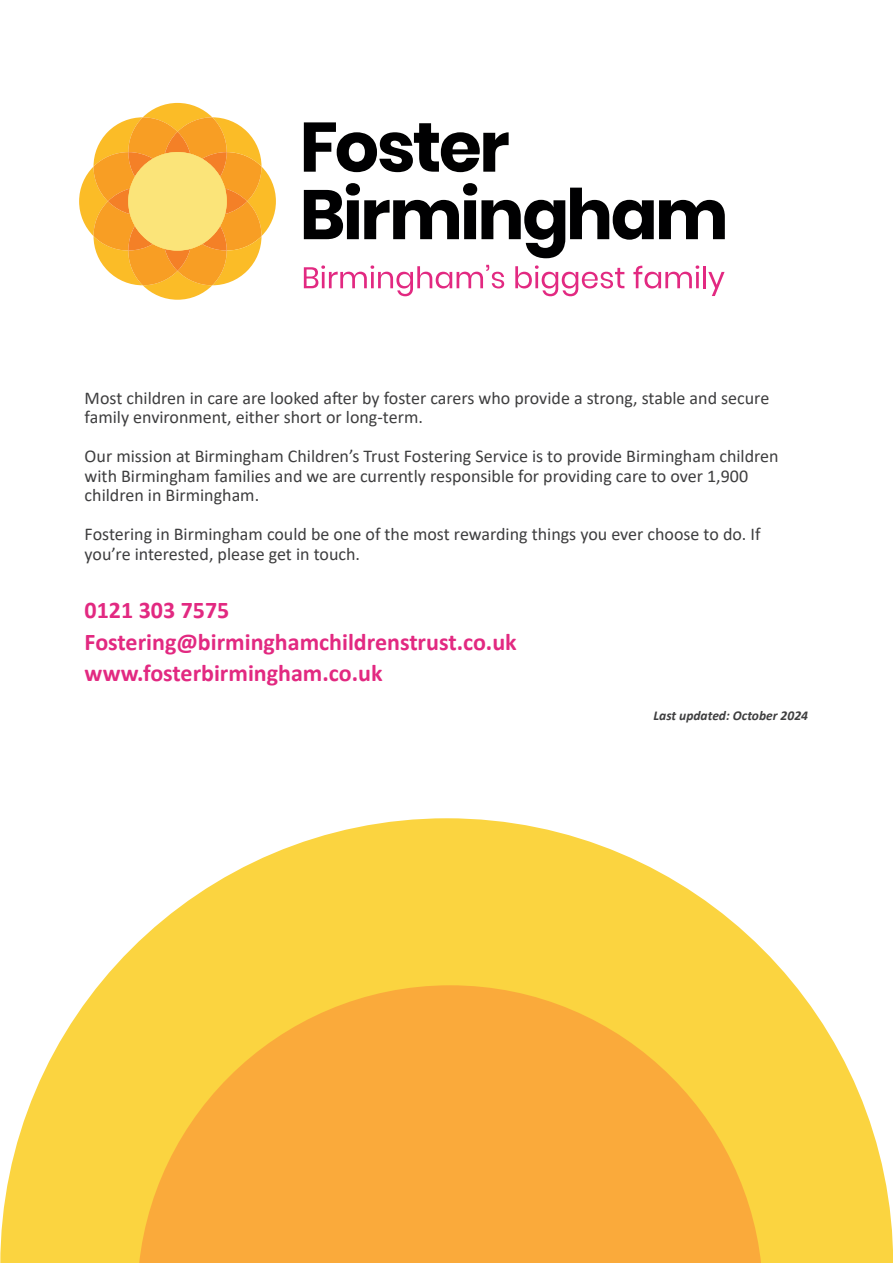
<style>
.page{position:relative;width:893px;height:1263px;background:#fff}
.page>*{position:absolute;margin:0;border:0;box-sizing:border-box;transform-origin:0 0}
.t1{font:700 24px/31.5px "Calibri";color:#e22981}
.t2{font:18px/19.5px "Calibri";color:#3e3e3f}
.t3{font:italic 700 13.5px "Calibri";color:#3e3e3f}
</style>
<div class="page">
<svg style="left:304px;top:265px;width:200px;height:31px"></svg>
<svg style="left:515px;top:265px;width:109px;height:31px"></svg>
<svg style="left:633px;top:265px;width:66px;height:23px"></svg>
<hr style="left:703px;top:266px;width:3px;height:22px;background:#e22981">
<svg style="left:708px;top:272px;width:17px;height:24px"></svg>
<svg style="left:304px;top:122px;width:205px;height:50px"></svg>
<svg style="left:304px;top:183px;width:421px;height:75px"></svg>
<svg style="left:79px;top:167px;width:29px;height:69px"></svg>
<svg style="left:247px;top:167px;width:29px;height:69px"></svg>
<svg style="left:143px;top:271px;width:69px;height:29px"></svg>
<div style="left:143px;top:103px;width:69px;height:29px;background:#fbbc27;border-radius:50%"></div>
<svg style="left:94px;top:117px;width:167px;height:168px;background:#f8ac3c"></svg>
<div style="left:128px;top:152px;width:99px;height:99px;background:#fbe479;border-radius:50%"></div>
<svg style="left:0;top:818px;width:893px;height:445px;fill:#fbd440"></svg>
<svg style="left:137px;top:985px;width:626px;height:278px;background:#fab43c"></svg>
<p class="t2" style="left:85px;top:388px;width:686px">Most children in care are looked after by foster carers who provide a strong, stable and secure family environment, either short or long-term.</p>
<p class="t2" style="left:85px;top:446px;width:696px">Our mission at Birmingham Children’s Trust Fostering Service is to provide Birmingham children with Birmingham families and we are currently responsible for providing care to over 1,900 children in Birmingham.</p>
<p class="t2" style="left:85px;top:524px;width:677px">Fostering in Birmingham could be one of the most rewarding things you ever choose to do. If you’re interested, please get in touch.</p>
<h1 class="t1" style="left:85px;top:594px;width:434px">0121 303 7575<br>Fostering@birminghamchildrenstrust.co.uk www.fosterbirmingham.co.uk</h1>
<p class="t3" style="left:653px;top:706px;width:156px">Last updated: October 2024</p>
</div>
